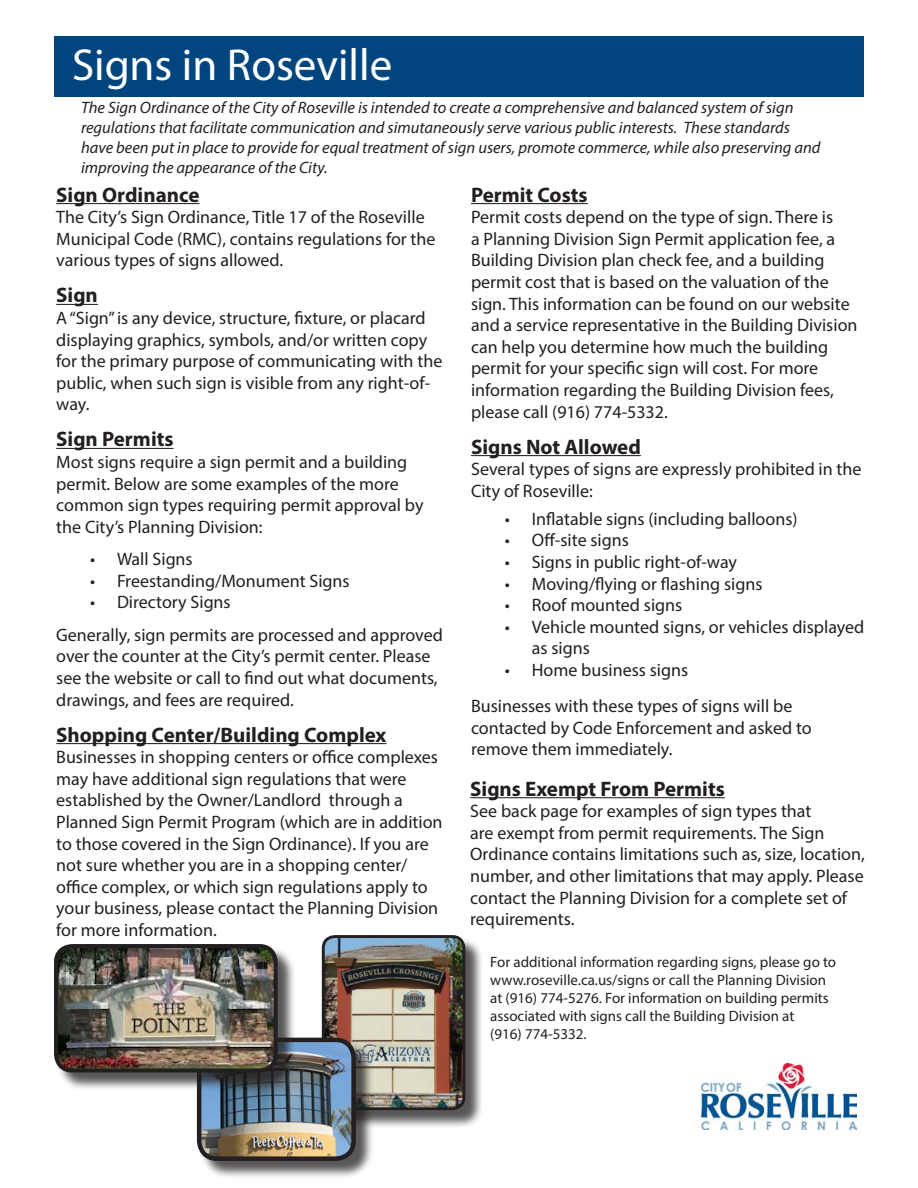
<style>
.page{position:relative;width:918px;height:1188px;background:#fff}
.page>*{position:absolute;margin:0;border:0;box-sizing:border-box;transform-origin:0 0}
.t1{font:45px "Myriad Pro";color:#fff}
.t2{font:700 21px "Myriad Pro";color:#231f20}
.t3{font:18px/21.6px "Myriad Pro";color:#231f20}
.t4{font:italic 16.5px/19.8px "Myriad Pro";color:#231f20}
.t5{font:15px/18px "Myriad Pro";color:#231f20}
</style>
<div class="page">
<div style="left:324px;top:937px;width:160px;height:192px;background:#231f20;opacity:.75"></div>
<img style="left:323px;top:937px;width:141px;height:172px">
<div style="left:322px;top:935px;width:143px;height:175px;border:3px solid #231f20;border-radius:12px"></div>
<div style="left:54px;top:36px;width:810px;height:61px;background:#01457f"></div>
<img style="left:701px;top:1064px;width:156px;height:65px">
<hr style="left:56px;top:203px;width:143px;height:1px;background:#231f20">
<hr style="left:56px;top:304px;width:42px;height:1px;background:#231f20">
<hr style="left:56px;top:448px;width:118px;height:1px;background:#231f20">
<hr style="left:56px;top:743px;width:331px;height:1px;background:#231f20">
<hr style="left:471px;top:203px;width:117px;height:1px;background:#231f20">
<hr style="left:471px;top:455px;width:170px;height:1px;background:#231f20">
<hr style="left:470px;top:797px;width:255px;height:1px;background:#231f20">
<div style="left:199px;top:1040px;width:176px;height:140px;background:#231f20;opacity:.75"></div>
<img style="left:199px;top:1040px;width:155px;height:119px">
<div style="left:197px;top:1038px;width:159px;height:123px;border:4px solid #231f20;border-radius:18px"></div>
<div style="left:56px;top:946px;width:241px;height:145px;background:#231f20;opacity:.75"></div>
<img style="left:56px;top:946px;width:220px;height:124px">
<div style="left:54px;top:944px;width:224px;height:129px;border:4px solid #231f20;border-radius:16px"></div>
<p class="t1" style="left:72px;top:37px;width:322px">Signs in Roseville</p>
<p class="t4" style="left:81px;top:98px;width:741px">The Sign Ordinance of the City of Roseville is intended to create a comprehensive and balanced system of sign regulations that facilitate communication and simutaneously serve various public interests. These standards have been put in place to provide for equal treatment of sign users, promote commerce, while also preserving and improving the appearance of the City.</p>
<p class="t2" style="left:56px;top:181px;width:145px">Sign Ordinance</p>
<p class="t3" style="left:56px;top:206px;width:381px">The City’s Sign Ordinance, Title 17 of the Roseville<br>Municipal Code (RMC), contains regulations for the various types of signs allowed.</p>
<p class="t2" style="left:56px;top:282px;width:43px">Sign</p>
<p class="t3" style="left:56px;top:307px;width:388px">A “Sign” is any device, structure, fixture, or placard displaying graphics, symbols, and/or written copy for the primary purpose of communicating with the public, when such sign is visible from any right-of&shy;way.</p>
<p class="t2" style="left:56px;top:426px;width:119px">Sign Permits</p>
<p class="t3" style="left:56px;top:451px;width:369px">Most signs require a sign permit and a building permit. Below are some examples of the more common sign types requiring permit approval by the City’s Planning Division:</p>
<p class="t3" style="left:90px;top:548px;width:104px">• Wall Signs</p>
<p class="t3" style="left:90px;top:570px;width:261px">• Freestanding/Monument Signs</p>
<p class="t3" style="left:90px;top:591px;width:142px">• Directory Signs</p>
<p class="t3" style="left:56px;top:624px;width:388px">Generally, sign permits are processed and approved over the counter at the City’s permit center. Please see the website or call to find out what documents, drawings, and fees are required.</p>
<p class="t2" style="left:56px;top:721px;width:332px">Shopping Center/Building Complex</p>
<p class="t3" style="left:56px;top:746px;width:388px">Businesses in shopping centers or office complexes may have additional sign regulations that were established by the Owner/Landlord through a Planned Sign Permit Program (which are in addition to those covered in the Sign Ordinance). If you are not sure whether you are in a shopping center/ office complex, or which sign regulations apply to your business, please contact the Planning Division for more information.</p>
<p class="t2" style="left:471px;top:181px;width:118px">Permit Costs</p>
<p class="t3" style="left:471px;top:206px;width:388px">Permit costs depend on the type of sign. There is<br>a Planning Division Sign Permit application fee, a Building Division plan check fee, and a building permit cost that is based on the valuation of the sign. This information can be found on our website and a service representative in the Building Division can help you determine how much the building permit for your specific sign will cost. For more information regarding the Building Division fees, please call (916) 774-5332.</p>
<p class="t2" style="left:471px;top:433px;width:171px">Signs Not Allowed</p>
<p class="t3" style="left:471px;top:458px;width:392px">Several types of signs are expressly prohibited in the<br>City of Roseville:</p>
<p class="t3" style="left:505px;top:508px;width:294px">• Inflatable signs (including balloons)</p>
<p class="t3" style="left:505px;top:529px;width:126px">• Off-site signs</p>
<p class="t3" style="left:505px;top:551px;width:234px">• Signs in public right-of-way</p>
<p class="t3" style="left:505px;top:573px;width:259px">• Moving/flying or flashing signs</p>
<p class="t3" style="left:505px;top:594px;width:179px">• Roof mounted signs</p>
<p class="t3" style="left:532px;top:616px;width:334px;text-indent:-27px">• Vehicle mounted signs, or vehicles displayed as signs</p>
<p class="t3" style="left:505px;top:659px;width:185px">• Home business signs</p>
<p class="t3" style="left:471px;top:695px;width:342px">Businesses with these types of signs will be contacted by Code Enforcement and asked to remove them immediately.</p>
<p class="t2" style="left:470px;top:775px;width:256px">Signs Exempt From Permits</p>
<p class="t3" style="left:470px;top:800px;width:396px">See back page for examples of sign types that<br>are exempt from permit requirements. The Sign Ordinance contains limitations such as, size, location, number, and other limitations that may apply. Please contact the Planning Division for a complete set of requirements.</p>
<p class="t5" style="left:490px;top:952px;width:347px">For additional information regarding signs, please go to www.roseville.ca.us/signs or call the Planning Division at (916) 774-5276. For information on building permits associated with signs call the Building Division at<br>(916) 774-5332.</p>
</div>
